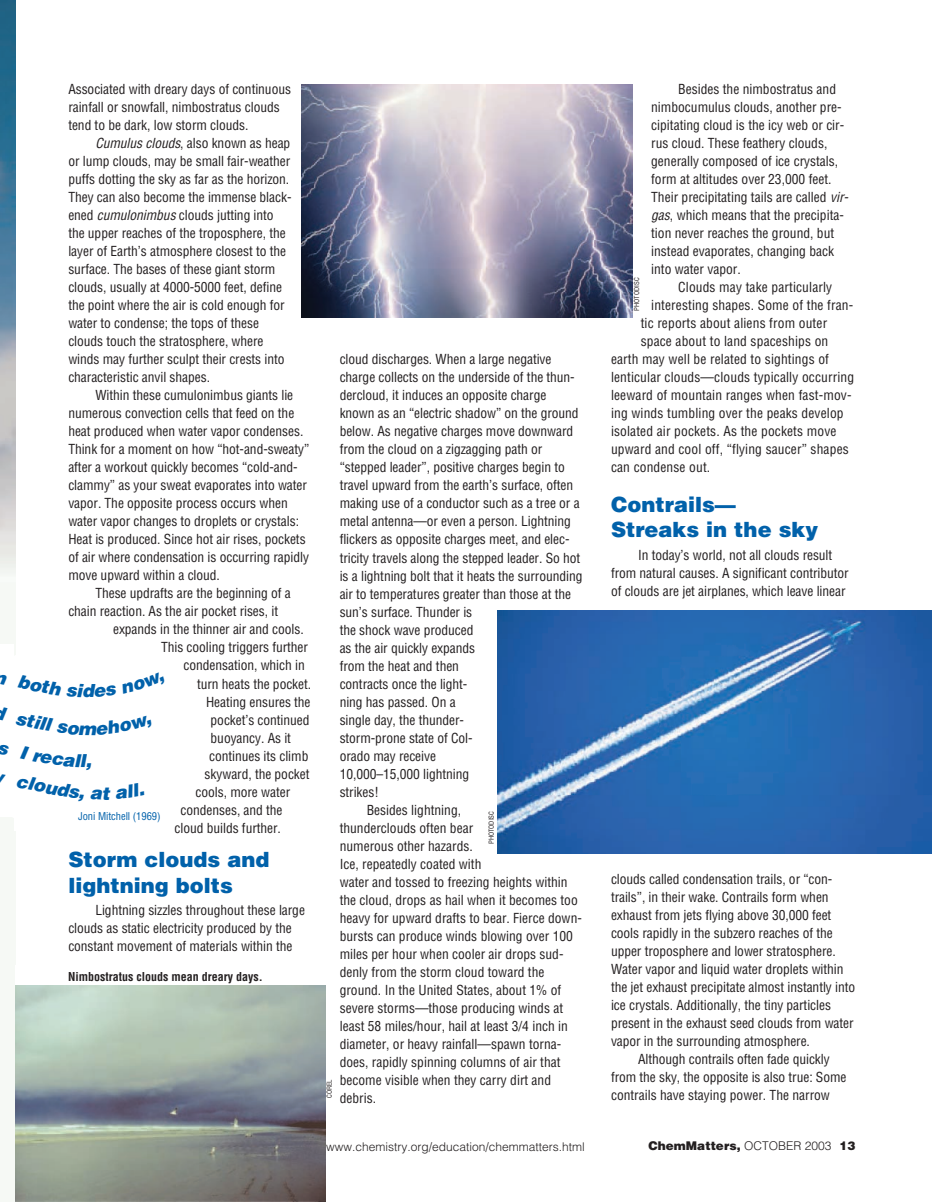
<style>
.page{position:relative;width:932px;height:1202px;background:#fff}
.page>*{position:absolute;margin:0;border:0;box-sizing:border-box;transform-origin:0 0}
.t1{font:900 21px/25.5px "Helvetica";color:#0161aa}
.t2{font:italic 900 18px "Helvetica";color:#0161aa}
.t3{font:condensed 13.5px/18px "Helvetica";letter-spacing:-.005em;color:#231f20}
.t4{font:300 12px "Helvetica";color:#231f20}
.t5{font:700 condensed 12px "Helvetica";color:#231f20}
.t6{font:900 12px "Helvetica";color:#231f20}
.t7{font:condensed 10.5px "Helvetica";letter-spacing:-.005em;color:#0161aa}
.t8{font:condensed 6.75px "Helvetica";color:#231f20}
.s1{font-style:italic}
.s2{font-weight:300}
</style>
<div class="page">
<img style="left:0;top:0;width:15px;height:576px">
<img style="left:302px;top:85px;width:330px;height:232px">
<img style="left:15px;top:986px;width:310px;height:215px">
<img style="left:497px;top:610px;width:435px;height:243px">
<p class="t3" style="left:68px;top:82px;width:224px">Associated with dreary days of continuous rainfall or snowfall, nimbostratus clouds tend to be dark, low storm clouds.</p>
<p class="t3" style="left:68px;top:136px;width:225px;text-indent:27px"><span class="s1">Cumulus clouds</span>, a l s o k n o w n a s h e a p or lump clouds, may be small fair-weather puffs dotting the sky as far as the horizon.<br>They can also become the immense black&shy;ened <span class="s1">cumulonimbus</span>clouds jutting into the upper reaches of the troposphere, the layer of Earth’s atmosphere closest to the surface. The bases of these giant storm clouds, usually at 4000-5000 feet, define the point where the air is cold enough for water to condense; the tops of these clouds touch the stratosphere, where winds may further sculpt their crests into characteristic anvil shapes.</p>
<p class="t3" style="left:68px;top:388px;width:242px;text-indent:27px">Within these cumulonimbus giants lie numerous convection cells that feed on the heat produced when water vapor condenses.<br>Think for a moment on how “hot-and-sweaty” after a workout quickly becomes “cold-and&shy;clammy” as your sweat evaporates into water vapor. The opposite process occurs when water vapor changes to droplets or crystals:<br>Heat is produced. Since hot air rises, pockets of air where condensation is occurring rapidly move upward within a cloud.</p>
<p class="t3" style="left:95px;top:585px;width:197px">These updrafts are the beginning of a</p>
<p class="t3" style="left:68px;top:603px;width:211px">chain reaction. As the air pocket rises, it</p>
<p class="t3" style="left:113px;top:621px;width:192px">expands in the thinner air and cools.</p>
<p class="t3" style="left:161px;top:639px;width:148px">This cooling triggers further</p>
<p class="t3" style="left:184px;top:657px;width:123px">condensation, which in</p>
<p class="t3" style="left:197px;top:675px;width:116px">turn heats the pocket.</p>
<p class="t3" style="left:206px;top:693px;width:106px">Heating ensures the</p>
<p class="t3" style="left:211px;top:711px;width:100px">pocket’s continued</p>
<p class="t3" style="left:211px;top:729px;width:82px">buoyancy. As it</p>
<p class="t3" style="left:209px;top:747px;width:101px">continues its climb</p>
<p class="t3" style="left:205px;top:765px;width:106px">skyward, the pocket</p>
<p class="t3" style="left:196px;top:783px;width:96px">cools, more water</p>
<p class="t3" style="left:181px;top:801px;width:103px">condenses, and the</p>
<p class="t3" style="left:175px;top:819px;width:108px">cloud builds further.</p>
<h1 class="t1" style="left:68px;top:848px;width:203px">Storm clouds and lightning bolts</h1>
<p class="t3" style="left:68px;top:902px;width:238px;text-indent:27px">Lightning sizzles throughout these large clouds as static electricity produced by the constant movement of materials within the</p>
<h2 class="t2" style="left:82px;top:684px;width:16px">d</h2>
<p class="t7" style="left:78px;top:812px;width:84px">Joni Mitchell (1969)</p>
<p class="t5" style="left:68px;top:972px;width:196px">Nimbostratus clouds mean dreary days.</p>
<p class="t3" style="left:340px;top:352px;width:213px">cloud discharges. When a large negative</p>
<p class="t3" style="left:340px;top:370px;width:237px">charge collects on the underside of the thun-</p>
<p class="t3" style="left:340px;top:388px;width:208px">dercloud, it induces an opposite charge</p>
<p class="t3" style="left:340px;top:406px;width:240px">known as an “electric shadow” on the ground</p>
<p class="t3" style="left:340px;top:424px;width:235px">below. As negative charges move downward</p>
<p class="t3" style="left:340px;top:442px;width:204px">from the cloud on a zigzagging path or</p>
<p class="t3" style="left:340px;top:460px;width:227px">“stepped leader”, positive charges begin to</p>
<p class="t3" style="left:340px;top:477px;width:235px">travel upward from the earth’s surface, often</p>
<p class="t3" style="left:340px;top:495px;width:241px">making use of a conductor such as a tree or a</p>
<p class="t3" style="left:340px;top:513px;width:233px">metal antenna—or even a person. Lightning</p>
<p class="t3" style="left:340px;top:531px;width:231px">flickers as opposite charges meet, and elec-</p>
<p class="t3" style="left:340px;top:549px;width:242px">tricity travels along the stepped leader. So hot</p>
<p class="t3" style="left:340px;top:567px;width:244px">is a lightning bolt that it heats the surrounding</p>
<p class="t3" style="left:340px;top:585px;width:233px">air to temperatures greater than those at the</p>
<p class="t3" style="left:340px;top:603px;width:134px">sun’s surface. Thunder is</p>
<p class="t3" style="left:340px;top:621px;width:135px">the shock wave produced</p>
<p class="t3" style="left:340px;top:639px;width:137px">as the air quickly expands</p>
<p class="t3" style="left:340px;top:657px;width:121px">from the heat and then</p>
<p class="t3" style="left:340px;top:675px;width:129px">contracts once the light-</p>
<p class="t3" style="left:340px;top:693px;width:117px">ning has passed. On a</p>
<p class="t3" style="left:340px;top:711px;width:126px">single day, the thunder-</p>
<p class="t3" style="left:340px;top:729px;width:134px">storm-prone state of Col-</p>
<p class="t3" style="left:340px;top:747px;width:98px">orado may receive</p>
<p class="t3" style="left:340px;top:765px;width:131px">10,000–15,000 lightning</p>
<p class="t3" style="left:340px;top:783px;width:41px">strikes!</p>
<p class="t3" style="left:367px;top:801px;width:96px">Besides lightning,</p>
<p class="t3" style="left:340px;top:819px;width:135px">thunderclouds often bear</p>
<p class="t3" style="left:340px;top:837px;width:135px">numerous other hazards.</p>
<p class="t3" style="left:340px;top:855px;width:143px">Ice, repeatedly coated with</p>
<p class="t3" style="left:340px;top:873px;width:229px">water and tossed to freezing heights within</p>
<p class="t3" style="left:340px;top:891px;width:240px">the cloud, drops as hail when it becomes too</p>
<p class="t3" style="left:340px;top:909px;width:244px">heavy for upward drafts to bear. Fierce down-</p>
<p class="t3" style="left:340px;top:927px;width:235px">bursts can produce winds blowing over 100</p>
<p class="t3" style="left:340px;top:945px;width:225px">miles per hour when cooler air drops sud-</p>
<p class="t3" style="left:340px;top:963px;width:206px">denly from the storm cloud toward the</p>
<p class="t3" style="left:340px;top:981px;width:223px">ground. In the United States, about 1% of</p>
<p class="t3" style="left:340px;top:999px;width:225px">severe storms—those producing winds at</p>
<p class="t3" style="left:340px;top:1017px;width:230px">least 58 miles/hour, hail at least 3/4 inch in</p>
<p class="t3" style="left:340px;top:1035px;width:223px">diameter, or heavy rainfall—spawn torna-</p>
<p class="t3" style="left:340px;top:1053px;width:222px">does, rapidly spinning columns of air that</p>
<p class="t3" style="left:340px;top:1071px;width:213px">become visible when they carry dirt and</p>
<p class="t3" style="left:340px;top:1089px;width:38px">debris.</p>
<p class="t8" style="left:488px;top:844px;width:35px;rotate:-90deg">PHOTODISC</p>
<p class="t8" style="left:327px;top:1097px;width:20px;rotate:-90deg">COREL</p>
<p class="t4" style="left:326px;top:1141px;width:260px">www.chemistry.org/education/chemmatters.html</p>
<p class="t3" style="left:651px;top:81px;width:201px;text-indent:27px">Besides the nimbostratus and nimbocumulus clouds, another pre&shy;cipitating cloud is the icy web or cir&shy;rus cloud. These feathery clouds, generally composed of ice crystals, form at altitudes over 23,000 feet.<br>Their precipitating tails are called <span class="s1">vir&shy;gas</span>, which means that the precipita&shy;tion never reaches the ground, but instead evaporates, changing back into water vapor.</p>
<p class="t3" style="left:678px;top:280px;width:155px">Clouds may take particularly</p>
<p class="t3" style="left:651px;top:298px;width:204px">interesting shapes. Some of the fran-</p>
<p class="t3" style="left:640px;top:316px;width:188px">tic reports about aliens from outer</p>
<p class="t3" style="left:640px;top:334px;width:189px">space about to land spaceships on</p>
<p class="t3" style="left:611px;top:352px;width:219px">earth may well be related to sightings of</p>
<p class="t3" style="left:611px;top:370px;width:245px">lenticular clouds—clouds typically occurring</p>
<p class="t3" style="left:611px;top:388px;width:242px">leeward of mountain ranges when fast-mov-</p>
<p class="t3" style="left:611px;top:405px;width:234px">ing winds tumbling over the peaks develop</p>
<p class="t3" style="left:611px;top:423px;width:227px">isolated air pockets. As the pockets move</p>
<p class="t3" style="left:611px;top:441px;width:239px">upward and cool off, “flying saucer” shapes</p>
<p class="t3" style="left:611px;top:459px;width:101px">can condense out.</p>
<h1 class="t1" style="left:611px;top:493px;width:209px">Contrails—<br>Streaks in the sky</h1>
<p class="t3" style="left:611px;top:547px;width:239px;text-indent:27px">In today’s world, not all clouds result from natural causes. A significant contributor of clouds are jet airplanes, which leave linear</p>
<p class="t8" style="left:634px;top:310px;width:35px;rotate:-90deg">PHOTODISC</p>
<p class="t3" style="left:611px;top:871px;width:223px">clouds called condensation trails, or “con-</p>
<p class="t3" style="left:611px;top:889px;width:219px">trails”, in their wake. Contrails form when</p>
<p class="t3" style="left:611px;top:907px;width:222px">exhaust from jets flying above 30,000 feet</p>
<p class="t3" style="left:611px;top:925px;width:223px">cools rapidly in the subzero reaches of the</p>
<p class="t3" style="left:611px;top:943px;width:226px">upper troposphere and lower stratosphere.</p>
<p class="t3" style="left:611px;top:961px;width:234px">Water vapor and liquid water droplets within</p>
<p class="t3" style="left:611px;top:979px;width:246px">the jet exhaust precipitate almost instantly into</p>
<p class="t3" style="left:611px;top:997px;width:221px">ice crystals. Additionally, the tiny particles</p>
<p class="t3" style="left:611px;top:1015px;width:244px">present in the exhaust seed clouds from water</p>
<p class="t3" style="left:611px;top:1033px;width:200px">vapor in the surrounding atmosphere.</p>
<p class="t3" style="left:638px;top:1051px;width:193px">Although contrails often fade quickly</p>
<p class="t3" style="left:611px;top:1069px;width:237px">from the sky, the opposite is also true: Some</p>
<p class="t3" style="left:611px;top:1087px;width:220px">contrails have staying power. The narrow</p>
<p class="t6" style="left:648px;top:1141px;width:208px">ChemMatters, <span class="s2">OCTOBER 2003</span> 13</p>
</div>
